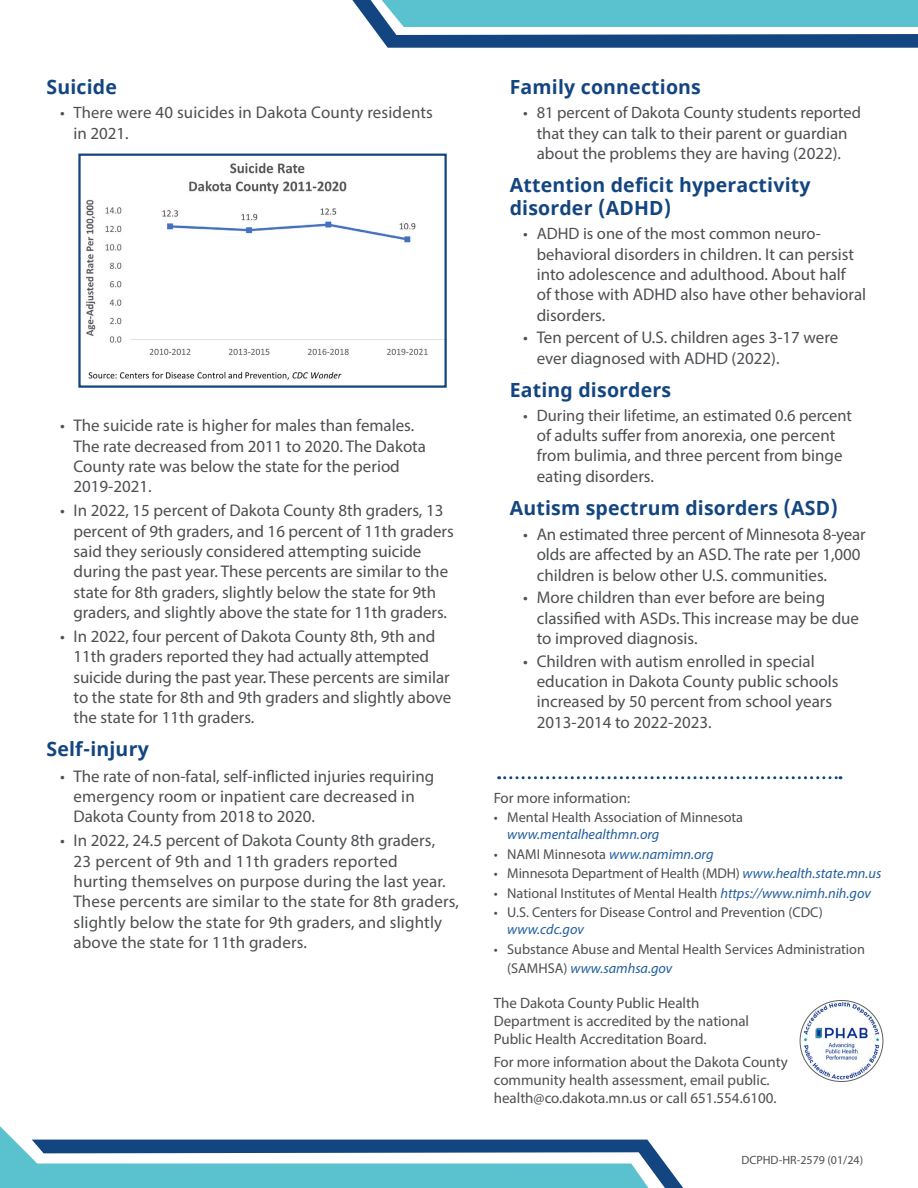
<style>
.page{position:relative;width:918px;height:1188px;background:#fff}
.page>*{position:absolute;margin:0;border:0;box-sizing:border-box;transform-origin:0 0}
.t1{font:700 19.5px/23.4px "Noto Sans";letter-spacing:.01em;color:#134580}
.t2{font:16.95px/20.4px "Myriad Pro";color:#4d4f52}
.t3{font:16.5px "Myriad Pro";color:#4d4f52}
.t4{font:15px/18px "Myriad Pro";color:#4d4f52}
.t5{font:14.25px/19.5px "Myriad Pro";color:#4d4f52}
.t6{font:italic 14.25px "Myriad Pro";color:#215e9e}
.t7{font:12px "Myriad Pro";color:#4d4f52}
.s1{font-size:16.5px}
.s2{font-style:italic;color:#215e9e}
</style>
<div class="page">
<svg style="left:499px;top:776px;width:342px;height:3px"></svg>
<svg style="left:352px;top:0;width:566px;height:48px"></svg>
<svg style="left:0;top:1126px;width:683px;height:62px"></svg>
<img style="left:800px;top:1000px;width:83px;height:82px">
<div style="left:800px;top:1000px;width:83px;height:82px;border:1px solid #606164;border-radius:50%"></div>
<img style="left:86px;top:162px;width:358px;height:218px">
<div style="left:78px;top:154px;width:369px;height:234px;border:2px solid #134580"></div>
<p class="t1" style="left:46px;top:76px;width:72px">Suicide</p>
<p class="t2" style="left:73px;top:102px;width:361px;text-indent:-13px"><span class="s1">• There wer</span>e 40 suicides in Dakota County residents in 2021.</p>
<p class="t2" style="left:74px;top:415px;width:354px;text-indent:-14px">• The suicide rate is higher for males than females.<br>The rate decreased from 2011 to 2020. The Dakota County rate was below the state for the period 2019-2021.</p>
<p class="t2" style="left:74px;top:500px;width:382px;text-indent:-14px">• In 2022, 15 percent of Dakota County 8th graders, 13 percent of 9th graders, and 16 percent of 11th graders said they seriously considered attempting suicide during the past year. These percents are similar to the state for 8th graders, slightly below the state for 9th graders, and slightly above the state for 11th graders.</p>
<p class="t2" style="left:74px;top:626px;width:379px;text-indent:-14px">• In 2022, four percent of Dakota County 8th, 9th and 11th graders reported they had actually attempted suicide during the past year. These percents are similar to the state for 8th and 9th graders and slightly above the state for 11th graders.</p>
<p class="t1" style="left:46px;top:738px;width:104px">Self-injury</p>
<p class="t2" style="left:74px;top:766px;width:362px;text-indent:-14px">• The rate of non-fatal, self-inflicted injuries requiring emergency room or inpatient care decreased in<br>Dakota County from 2018 to 2020.</p>
<p class="t2" style="left:74px;top:830px;width:387px;text-indent:-14px">• In 2022, 24.5 percent of Dakota County 8th graders,<br>23 percent of 9th and 11th graders reported<br>hurting themselves on purpose during the last year.<br>These percents are similar to the state for 8th graders, slightly below the state for 9th graders, and slightly above the state for 11th graders.</p>
<p class="t1" style="left:510px;top:76px;width:193px">Family connections</p>
<p class="t3" style="left:523px;top:103px;width:339px">• 81 percent of Dakota County students reported</p>
<p class="t2" style="left:537px;top:123px;width:312px"><span class="s1">that they</span> can talk to their parent or guardian about the problems they are having (2022).</p>
<p class="t1" style="left:510px;top:174px;width:302px">Attention deficit hyperactivity disorder (ADHD)</p>
<p class="t3" style="left:523px;top:224px;width:299px">• ADHD is one of the most common neuro-</p>
<p class="t2" style="left:537px;top:244px;width:331px"><span class="s1">be</span>havioral disorders in children. It can persist into adolescence and adulthood. About half<br>of those with ADHD also have other behavioral disorders.</p>
<p class="t2" style="left:537px;top:327px;width:303px;text-indent:-14px">• Ten percent of U.S. children ages 3-17 were ever diagnosed with ADHD (2022).</p>
<p class="t1" style="left:510px;top:378px;width:163px">Eating disorders</p>
<p class="t3" style="left:523px;top:405px;width:330px">• During their lifetime, an estimated 0.6 percent</p>
<p class="t2" style="left:537px;top:425px;width:307px">of adults suffer from anorexia, one percent from bulimia, and three percent from binge eating disorders.</p>
<p class="t1" style="left:510px;top:496px;width:330px">Autism spectrum disorders (ASD)</p>
<p class="t2" style="left:537px;top:524px;width:331px;text-indent:-14px">• An estimated three percent of Minnesota 8-year olds are affected by an ASD. The rate per 1,000 children is below other U.S. communities.</p>
<p class="t2" style="left:537px;top:587px;width:324px;text-indent:-14px">• More children than ever before are being classified with ASDs. This increase may be due to improved diagnosis.</p>
<p class="t2" style="left:537px;top:650px;width:303px;text-indent:-14px">• Children with autism enrolled in special education in Dakota County public schools increased by 50 percent from school years 2013-2014 to 2022-2023.</p>
<p class="t4" style="left:494px;top:788px;width:138px">For more information:</p>
<p class="t5" style="left:494px;top:807px;width:251px">• Mental Health Association of Minnesota</p>
<p class="t6" style="left:507px;top:826px;width:154px">www.mentalhealthmn.org</p>
<p class="t5" style="left:494px;top:844px;width:221px">• NAMI Minnesota <span class="s2">www.namimn.org</span></p>
<p class="t5" style="left:494px;top:863px;width:389px">• Minnesota Department of Health (MDH) <span class="s2">www.health.state.mn.us</span></p>
<p class="t5" style="left:494px;top:883px;width:379px">• National Institutes of Mental Health <span class="s2">https://www.nimh.nih.gov</span></p>
<p class="t5" style="left:494px;top:902px;width:330px">• U.S. Centers for Disease Control and Prevention (CDC)</p>
<p class="t6" style="left:507px;top:921px;width:78px">www.cdc.gov</p>
<p class="t5" style="left:507px;top:939px;width:359px;text-indent:-14px">• Substance Abuse and Mental Health Services Administration (SAMHSA) <span class="s2">www.samhsa.gov</span></p>
<p class="t4" style="left:494px;top:994px;width:257px">The Dakota County Public Health<br>Department is accredited by the national<br>Public Health Accreditation Board.</p>
<p class="t4" style="left:494px;top:1052px;width:296px">For more information about the Dakota County community health assessment, email public. health@co.dakota.mn.us or call 651.554.6100.</p>
<p class="t7" style="left:741px;top:1152px;width:123px">DCPHD-HR-2579 (01/24)</p>
</div>
